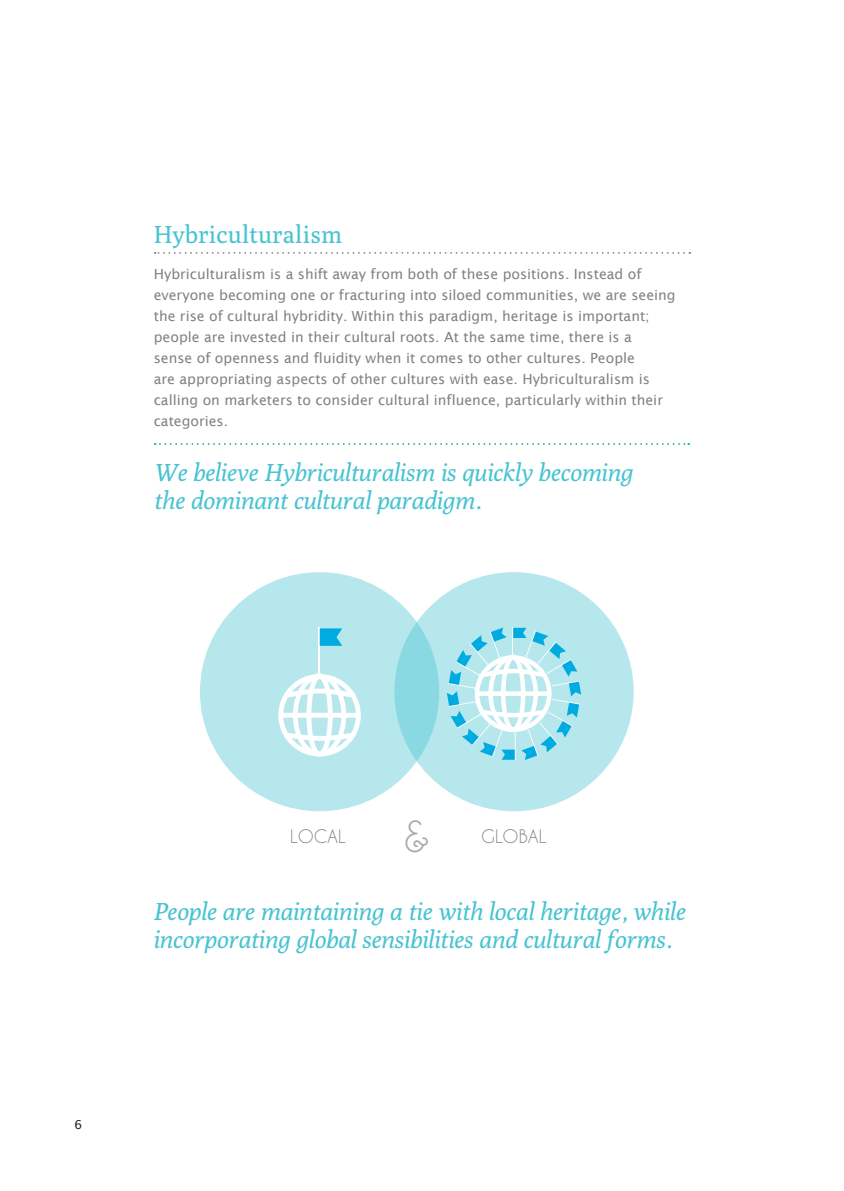
<style>
.page{position:relative;width:844px;height:1191px;background:#fff}
.page>*{position:absolute;margin:0;border:0;box-sizing:border-box;transform-origin:0 0}
.t1{font:40.25px "Caviar Dreams";color:#a8a9ad}
.t2{font:italic 24.5px/28px "Poly";color:#47c3d2}
.t3{font:24.5px "Poly";color:#47c3d2}
.t4{font:17.5px "Caviar Dreams";color:#808285}
.t5{font:14px/21px "Lucida Sans";color:#808285}
.t6{font:12.25px "Lucida Sans";color:#231f20}
</style>
<div class="page">
<svg style="left:155px;top:252px;width:379px;height:2px"></svg>
<svg style="left:155px;top:443px;width:534px;height:2px"></svg>
<div style="left:200px;top:572px;width:239px;height:239px;background:#b6e7ed;border-radius:50%"></div>
<svg style="left:394px;top:572px;width:239px;height:239px;background:#afe4eb"></svg>
<hr style="left:318px;top:627px;width:1px;height:46px;background:#fff">
<svg style="left:278px;top:673px;width:82px;height:83px"></svg>
<svg style="left:319px;top:628px;width:23px;height:18px"></svg>
<svg style="left:446px;top:627px;width:135px;height:133px"></svg>
<h2 class="t3" style="left:154px;top:221px;width:190px">Hybriculturalism</h2>
<p class="t5" style="left:154px;top:263px;width:523px">Hybriculturalism is a shift away from both of these positions. Instead of everyone becoming one or fracturing into siloed communities, we are seeing the rise of cultural hybridity. Within this paradigm, heritage is important; people are invested in their cultural roots. At the same time, there is a<br>sense of openness and fluidity when it comes to other cultures. People<br>are appropriating aspects of other cultures with ease. Hybriculturalism is calling on marketers to consider cultural influence, particularly within their categories.</p>
<h2 class="t2" style="left:155px;top:458px;width:480px">We believe Hybriculturalism is quickly becoming the dominant cultural paradigm.</h2>
<p class="t6" style="left:74px;top:1117px;width:9px">6</p>
<p class="t4" style="left:290px;top:825px;width:58px">LOCAL</p>
<h1 class="t1" style="left:404px;top:812px;width:27px">&amp;</h1>
<p class="t4" style="left:481px;top:825px;width:67px">GLOBAL</p>
<h2 class="t2" style="left:154px;top:896px;width:533px">People are maintaining a tie with local heritage, while incorporating global sensibilities and cultural forms.</h2>
</div>
